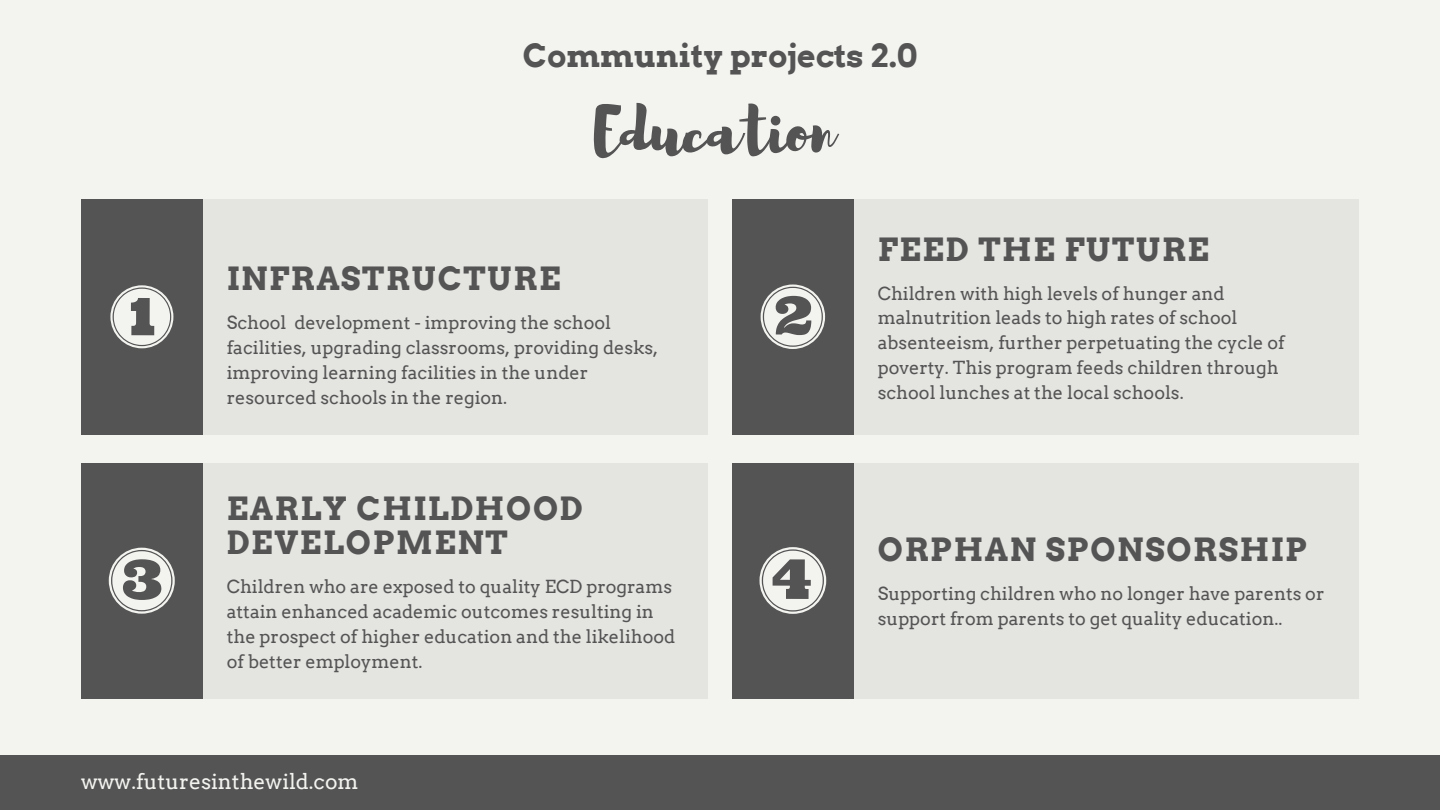
<style>
.page{position:relative;width:1440px;height:810px;background:#f3f4f0}
.page>*{position:absolute;margin:0;border:0;box-sizing:border-box;transform-origin:0 0}
.t1{font:64px "Brusher";color:#545454}
.t2{font:700 32px/34.5px "Arvo";letter-spacing:.05em;color:#545454}
.t3{font:700 32px "Arvo";color:#545454}
.t4{font:21px "Arvo";color:#f3f4f0}
.t5{font:18px/24.8px "Arvo";color:#545454}
</style>
<div class="page">
<div style="left:81px;top:199px;width:627px;height:235px;background:#e4e4e1"></div>
<div style="left:81px;top:199px;width:121px;height:235px;background:#545454"></div>
<svg style="left:110px;top:285px;width:63px;height:63px"></svg>
<div style="left:81px;top:463px;width:627px;height:235px;background:#e4e4e1"></div>
<div style="left:81px;top:463px;width:121px;height:235px;background:#545454"></div>
<svg style="left:109px;top:548px;width:66px;height:66px"></svg>
<div style="left:732px;top:199px;width:627px;height:235px;background:#e4e4e1"></div>
<div style="left:732px;top:199px;width:122px;height:235px;background:#545454"></div>
<svg style="left:761px;top:285px;width:64px;height:64px"></svg>
<div style="left:732px;top:463px;width:627px;height:235px;background:#e4e4e1"></div>
<div style="left:732px;top:463px;width:122px;height:235px;background:#545454"></div>
<svg style="left:759px;top:547px;width:67px;height:67px"></svg>
<div style="left:0;top:755px;width:1440px;height:55px;background:#545454"></div>
<h2 class="t3" style="left:523px;top:36px;width:396px">Community projects 2.0</h2>
<h1 class="t1" style="left:594px;top:90px;width:240px">Education</h1>
<h2 class="t2" style="left:227px;top:262px;width:335px">INFRASTRUCTURE</h2>
<p class="t5" style="left:227px;top:310px;width:433px">School development - improving the school facilities, upgrading classrooms, providing desks, improving learning facilities in the under resourced schools in the region.</p>
<h2 class="t2" style="left:227px;top:491px;width:358px">EARLY CHILDHOOD<br>DEVELOPMENT</h2>
<p class="t5" style="left:227px;top:574px;width:450px">Children who are exposed to quality ECD programs attain enhanced academic outcomes resulting in the prospect of higher education and the likelihood of better employment.</p>
<h2 class="t2" style="left:878px;top:232px;width:333px">FEED THE FUTURE</h2>
<p class="t5" style="left:878px;top:281px;width:409px">Children with high levels of hunger and malnutrition leads to high rates of school absenteeism, further perpetuating the cycle of poverty. This program feeds children through school lunches at the local schools.</p>
<h2 class="t2" style="left:878px;top:533px;width:431px">ORPHAN SPONSORSHIP</h2>
<p class="t5" style="left:878px;top:582px;width:448px">Supporting children who no longer have parents or support from parents to get quality education..</p>
<p class="t4" style="left:81px;top:769px;width:279px">www.futuresinthewild.com</p>
</div>
